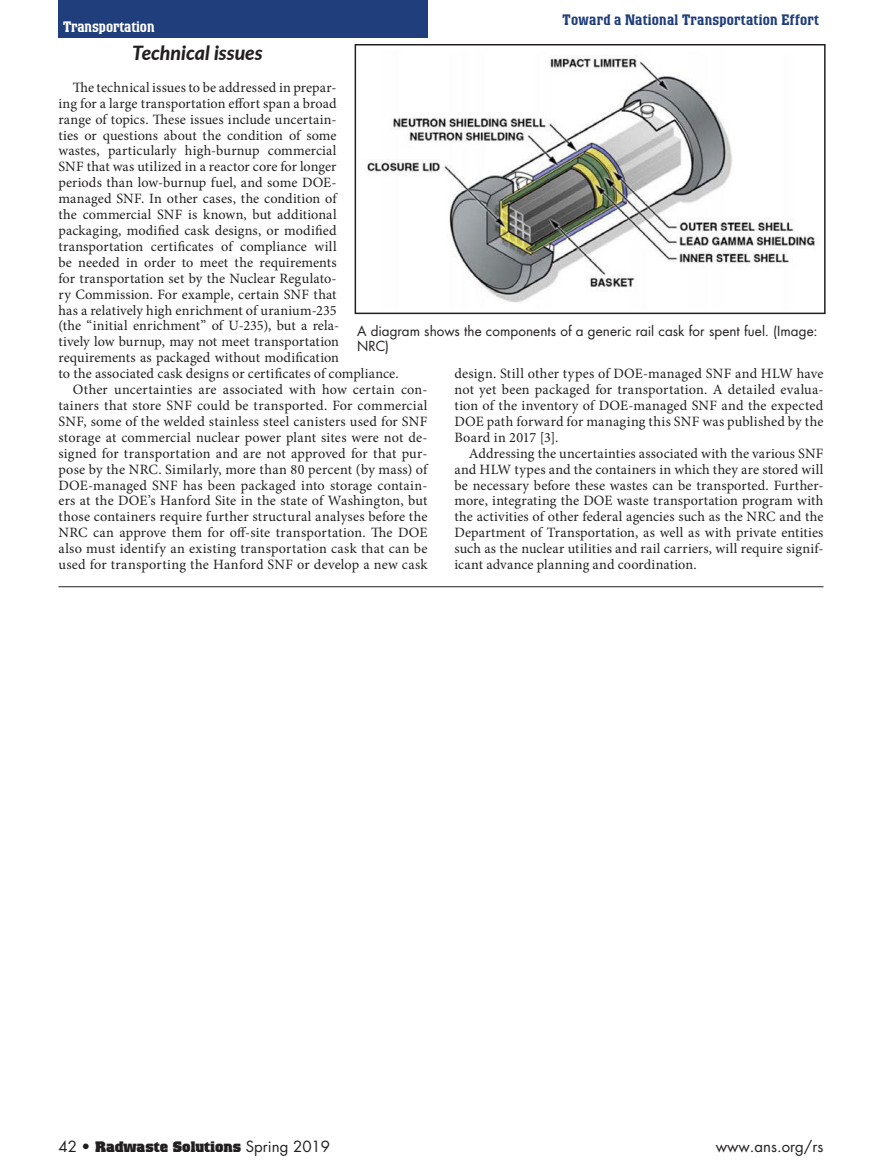
<style>
.page{position:relative;width:891px;height:1175px;background:#fff}
.page>*{position:absolute;margin:0;border:0;box-sizing:border-box;transform-origin:0 0}
.NWTRB_SubA{font:italic 800 19.5px "Lato";color:#231f20}
.Running_Dept_Tag{font:500 15px "Colossalis";letter-spacing:.02em;color:#203d7c}
.t1{font:900 15px "Colossalis";color:#231f20}
.t2{font:15px "Futura";color:#231f20}
.Running_Dept_Head{font:500 15px "Colossalis";color:#fff}
.body{font:14.25px/15.9px "Minion Pro";letter-spacing:.01em;color:#231f20;text-align:justify}
.cap{font:13.5px/15.8px "Futura";letter-spacing:.005em;color:#231f20}
.s1{font-family:"Futura";font-weight:400}
</style>
<div class="page">
<img style="left:366px;top:55px;width:449px;height:248px">
<div style="left:355px;top:44px;width:471px;height:270px;border:2px solid #231f20"></div>
<div style="left:58px;top:0;width:370px;height:38px;background:#203d7c"></div>
<hr style="left:58px;top:586px;width:766px;height:1px;background:#231f20">
<p class="Running_Dept_Head" style="left:63px;top:18px;width:93px">Transportation</p>
<p class="Running_Dept_Tag" style="left:563px;top:11px;width:258px">Toward a National Transportation Effort</p>
<p class="NWTRB_SubA" style="left:132px;top:38px;width:132px">Technical issues</p>
<p class="body" style="left:58px;top:79px;width:342px;text-align:left;text-indent:14px">The technical issues to be addressed in prepar-<br>ing for a large transportation effort span a broad<br>range of topics. These issues include uncertain-<br>ties or questions about the condition of some<br>wastes, particularly high-burnup commercial<br>SNF that was utilized in a reactor core for longer<br>periods than low-burnup fuel, and some DOE-<br>managed SNF. In other cases, the condition of<br>the commercial SNF is known, but additional packaging, modified cask designs, or modified transportation certificates of compliance will<br>be needed in order to meet the requirements<br>for transportation set by the Nuclear Regulato-<br>ry Commission. For example, certain SNF that<br>has a relatively high enrichment of uranium-235<br>(the “initial enrichment” of U-235), but a rela-<br>tively low burnup, may not meet transportation requirements as packaged without modification<br>to the associated cask designs or certificates of compliance.</p>
<p class="body" style="left:58px;top:381px;width:371px;text-indent:14px">Other uncertainties are associated with how certain con&shy;tainers that store SNF could be transported. For commercial SNF, some of the welded stainless steel canisters used for SNF storage at commercial nuclear power plant sites were not de&shy;signed for transportation and are not approved for that pur&shy;pose by the NRC. Similarly, more than 80 percent (by mass) of DOE-managed SNF has been packaged into storage contain&shy;ers at the DOE’s Hanford Site in the state of Washington, but those containers require further structural analyses before the NRC can approve them for off-site transportation. The DOE also must identify an existing transportation cask that can be used for transporting the Hanford SNF or develop a new cask</p>
<p class="cap" style="left:357px;top:322px;width:462px">A diagram shows the components of a generic rail cask for spent fuel. (Image:<br>NRC)</p>
<p class="body" style="left:454px;top:366px;width:371px">design. Still other types of DOE-managed SNF and HLW have not yet been packaged for transportation. A detailed evalua&shy;tion of the inventory of DOE-managed SNF and the expected DOE path forward for managing this SNF was published by the Board in 2017 [3].</p>
<p class="body" style="left:454px;top:445px;width:371px;text-indent:14px">Addressing the uncertainties associated with the various SNF and HLW types and the containers in which they are stored will be necessary before these wastes can be transported. Further&shy;more, integrating the DOE waste transportation program with the activities of other federal agencies such as the NRC and the Department of Transportation, as well as with private entities such as the nuclear utilities and rail carriers, will require signif&shy;icant advance planning and coordination.</p>
<p class="t1" style="left:58px;top:1138px;width:273px"><span class="s1">42 •</span> Radwaste Solutions <span class="s1">Spring 2019</span></p>
<p class="t2" style="left:716px;top:1136px;width:109px">www.ans.org/rs</p>
</div>
